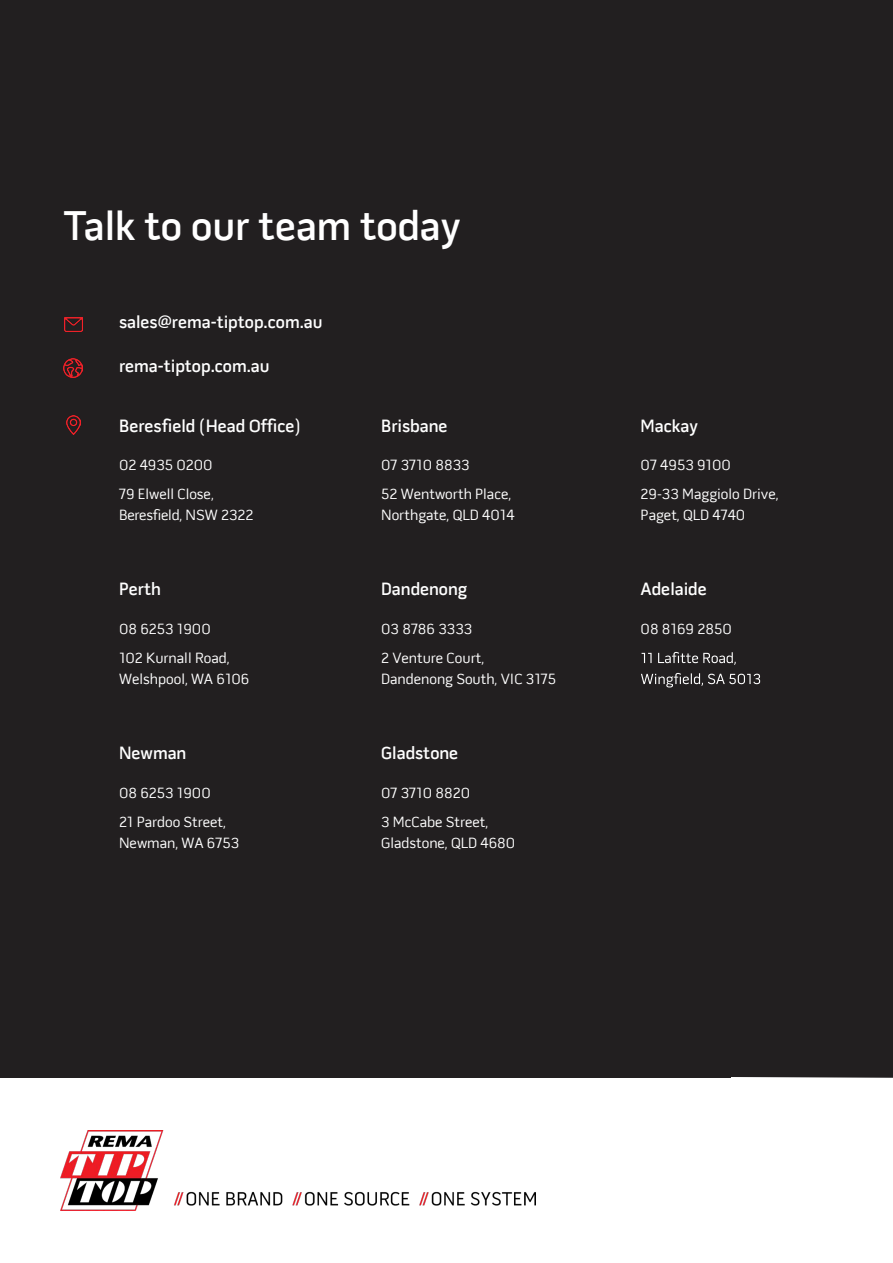
<style>
.page{position:relative;width:893px;height:1263px;background:#fff}
.page>*{position:absolute;margin:0;border:0;box-sizing:border-box;transform-origin:0 0}
.t1{font:600 42px "Pill Gothic 600 mg";color:#fff}
.t2{font:600 18px "Pill Gothic 600 mg";color:#fff}
.t3{font:15px/21px "Pill Gothic 600 mg";color:#fff}
</style>
<div class="page">
<div style="left:0;top:0;width:893px;height:1078px;background:#221f20"></div>
<svg style="left:642px;top:652px;width:94px;height:13px"></svg>
<svg style="left:641px;top:673px;width:119px;height:14px"></svg>
<img style="left:60px;top:1130px;width:475px;height:80px">
<img style="left:64px;top:317px;width:19px;height:14px">
<img style="left:66px;top:416px;width:15px;height:19px">
<img style="left:64px;top:358px;width:19px;height:19px">
<h1 class="t1" style="left:64px;top:208px;width:398px">Talk to our team today</h1>
<p class="t2" style="left:119px;top:315px;width:205px">sales@rema-tiptop.com.au</p>
<p class="t2" style="left:119px;top:358px;width:152px">rema-tiptop.com.au</p>
<p class="t2" style="left:119px;top:418px;width:183px">Beresfield (Head Office)</p>
<p class="t2" style="left:381px;top:418px;width:68px">Brisbane</p>
<p class="t3" style="left:119px;top:456px;width:95px">02 4935 0200</p>
<p class="t3" style="left:381px;top:456px;width:90px">07 3710 8833</p>
<p class="t3" style="left:119px;top:485px;width:136px">79 Elwell Close,<br>Beresfield, NSW 2322</p>
<p class="t3" style="left:381px;top:485px;width:135px">52 Wentworth Place,<br>Northgate, QLD 4014</p>
<p class="t2" style="left:119px;top:582px;width:43px">Perth</p>
<p class="t2" style="left:381px;top:582px;width:88px">Dandenong</p>
<p class="t3" style="left:119px;top:620px;width:93px">08 6253 1900</p>
<p class="t3" style="left:381px;top:620px;width:93px">03 8786 3333</p>
<p class="t3" style="left:119px;top:649px;width:132px">102 Kurnall Road,<br>Welshpool, WA 6106</p>
<p class="t3" style="left:381px;top:649px;width:177px">2 Venture Court,<br>Dandenong South, VIC 3175</p>
<p class="t2" style="left:119px;top:746px;width:69px">Newman</p>
<p class="t2" style="left:381px;top:746px;width:79px">Gladstone</p>
<p class="t3" style="left:119px;top:784px;width:93px">08 6253 1900</p>
<p class="t3" style="left:381px;top:784px;width:90px">07 3710 8820</p>
<p class="t3" style="left:119px;top:813px;width:122px">21 Pardoo Street,<br>Newman, WA 6753</p>
<p class="t3" style="left:381px;top:813px;width:136px">3 McCabe Street,<br>Gladstone, QLD 4680</p>
<p class="t2" style="left:641px;top:418px;width:59px">Mackay</p>
<p class="t3" style="left:641px;top:456px;width:92px">07 4953 9100</p>
<p class="t3" style="left:641px;top:485px;width:139px">29-33 Maggiolo Drive,<br>Paget, QLD 4740</p>
<p class="t2" style="left:641px;top:582px;width:68px">Adelaide</p>
<p class="t3" style="left:641px;top:620px;width:93px">08 8169 2850</p>
</div>
